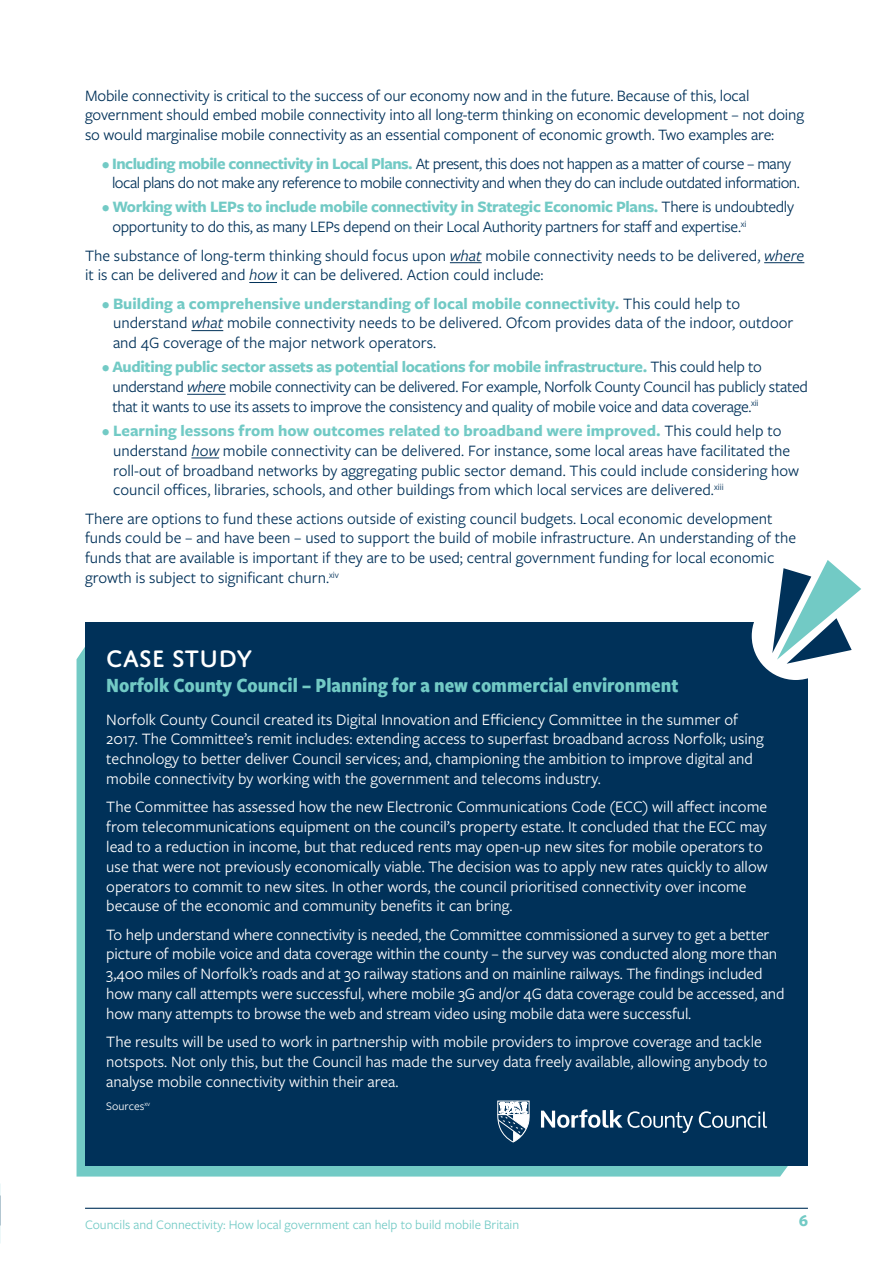
<style>
.page{position:relative;width:893px;height:1263px;background:#fff}
.page>*{position:absolute;margin:0;border:0;box-sizing:border-box;transform-origin:0 0}
.t1{font:500 25.5px "Domus Titling";color:#fff}
.t2{font:700 21px "Freight Sans Cnd Pro";color:#72cac5}
.t3{font:16.5px/19.8px "Freight Sans Pro";letter-spacing:-.005em;color:#003159}
.t4{font:16.5px/19.8px "Freight Sans Pro";color:#fff}
.t5{font:16.5px/19.8px "Freight Sans Pro";letter-spacing:-.03em;color:#003159}
.t6{font:700 16.5px "Freight Sans Pro";color:#72cac5}
.t7{font:13.5px "Freight Sans Pro";color:#72cac5}
.t8{font:12px "Freight Sans Pro";color:#fff}
.s1{font-weight:700;color:#72cac5}
.s2{font-style:italic}
</style>
<div class="page">
<hr style="left:85px;top:1208px;width:723px;height:1px;background:#003159">
<hr style="left:0;top:1218px;width:1px;height:45px;background:#72cac5">
<div style="left:77px;top:647px;width:711px;height:529px;background:#72cac5"></div>
<div style="left:85px;top:622px;width:723px;height:544px;background:#003159"></div>
<div style="left:752px;top:592px;width:88px;height:88px;background:#fff;border-radius:50%"></div>
<svg style="left:772px;top:560px;width:89px;height:104px"></svg>
<hr style="left:450px;top:262px;width:32px;height:1px;background:#003159">
<hr style="left:764px;top:262px;width:40px;height:1px;background:#003159">
<svg style="left:249px;top:282px;width:28px;height:1px"></svg>
<hr style="left:191px;top:330px;width:32px;height:1px;background:#003159">
<hr style="left:187px;top:394px;width:39px;height:1px;background:#003159">
<svg style="left:191px;top:458px;width:28px;height:1px"></svg>
<svg style="left:541px;top:1109px;width:152px;height:24px"></svg>
<svg style="left:699px;top:1111px;width:68px;height:17px"></svg>
<svg style="left:497px;top:1101px;width:32px;height:41px"></svg>
<p class="t3" style="left:85px;top:85px;width:721px">Mobile connectivity is critical to the success of our economy now and in the future. Because of this, local government should embed mobile connectivity into all long-term thinking on economic development – not doing so would marginalise mobile connectivity as an essential component of economic growth. Two examples are:</p>
<p class="t5" style="left:112px;top:153px;width:689px;text-indent:-10px"><span class="s1">• Including mobile connectivity in Local Plans.</span> At present, this does not happen as a matter of course – many local plans do not make any reference to mobile connectivity and when they do can include outdated information.</p>
<p class="t3" style="left:112px;top:196px;width:683px;text-indent:-10px"><span class="s1">• Working with LEPs to include mobile connectivity in Strategic Economic Plans.</span> There is undoubtedly opportunity to do this, as many LEPs depend on their Local Authority partners for staff and expertise.<sup>xi</sup></p>
<p class="t3" style="left:85px;top:245px;width:721px">The substance of long-term thinking should focus upon <span class="s2">what</span> mobile connectivity needs to be delivered, <span class="s2">where </span>it is can be delivered and <span class="s2">how</span> it can be delivered. Action could include:</p>
<p class="t3" style="left:113px;top:293px;width:682px;text-indent:-11px"><span class="s1">• Building a comprehensive understanding of local mobile connectivity.</span> This could help to understand <span class="s2">what</span> mobile connectivity needs to be delivered. Ofcom provides data of the indoor, outdoor and 4G coverage of the major network operators.</p>
<p class="t3" style="left:112px;top:356px;width:697px;text-indent:-10px"><span class="s1">• Auditing public sector assets as potential locations for mobile infrastructure.</span> This could help to understand <span class="s2">where</span> mobile connectivity can be delivered. For example, Norfolk County Council has publicly stated that it wants to use its assets to improve the consistency and quality of mobile voice and data coverage.<sup>xii</sup></p>
<p class="t3" style="left:113px;top:420px;width:688px;text-indent:-11px"><span class="s1">• Learning lessons from how outcomes related to broadband were improved.</span> This could help to understand <span class="s2">how</span> mobile connectivity can be delivered. For instance, some local areas have facilitated the roll-out of broadband networks by aggregating public sector demand. This could include considering how council offices, libraries, schools, and other buildings from which local services are delivered.<sup>xiii</sup></p>
<p class="t3" style="left:85px;top:508px;width:713px">There are options to fund these actions outside of existing council budgets. Local economic development funds could be – and have been – used to support the build of mobile infrastructure. An understanding of the funds that are available is important if they are to be used; central government funding for local economic growth is subject to significant churn.<sup>xiv</sup></p>
<h1 class="t1" style="left:106px;top:644px;width:148px">CASE STUDY</h1>
<p class="t2" style="left:106px;top:671px;width:574px">Norfolk County Council – Planning for a new commercial environment</p>
<p class="t4" style="left:106px;top:709px;width:659px">Norfolk County Council created its Digital Innovation and Efficiency Committee in the summer of 2017. The Committee’s remit includes: extending access to superfast broadband across Norfolk; using technology to better deliver Council services; and, championing the ambition to improve digital and mobile connectivity by working with the government and telecoms industry.</p>
<p class="t4" style="left:106px;top:796px;width:663px">The Committee has assessed how the new Electronic Communications Code (ECC) will affect income from telecommunications equipment on the council’s property estate. It concluded that the ECC may lead to a reduction in income, but that reduced rents may open-up new sites for mobile operators to use that were not previously economically viable. The decision was to apply new rates quickly to allow operators to commit to new sites. In other words, the council prioritised connectivity over income because of the economic and community benefits it can bring.</p>
<p class="t4" style="left:106px;top:924px;width:680px">To help understand where connectivity is needed, the Committee commissioned a survey to get a better picture of mobile voice and data coverage within the county – the survey was conducted along more than 3,400 miles of Norfolk’s roads and at 30 railway stations and on mainline railways. The findings included how many call attempts were successful, where mobile 3G and/or 4G data coverage could be accessed, and how many attempts to browse the web and stream video using mobile data were successful.</p>
<p class="t4" style="left:106px;top:1031px;width:663px">The results will be used to work in partnership with mobile providers to improve coverage and tackle notspots. Not only this, but the Council has made the survey data freely available, allowing anybody to analyse mobile connectivity within their area.</p>
<p class="t8" style="left:106px;top:1098px;width:45px">Sources<sup>xv</sup></p>
<p class="t7" style="left:85px;top:1215px;width:436px">Councils and Connectivity: How local government can help to build mobile Britain</p>
<p class="t6" style="left:799px;top:1209px;width:11px">6</p>
</div>
